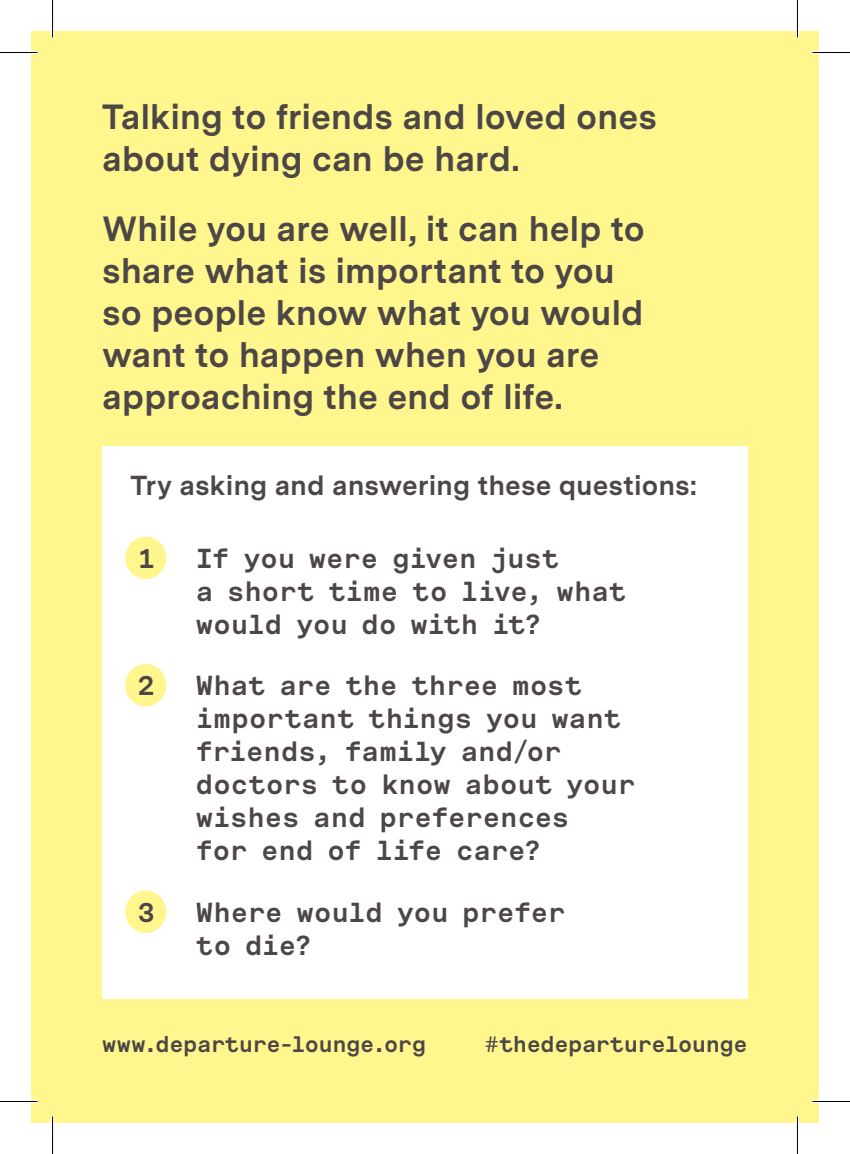
<style>
.page{position:relative;width:850px;height:1154px;background:#fff}
.page>*{position:absolute;margin:0;border:0;box-sizing:border-box;transform-origin:0 0}
.t1{font:700 35px/42px "Messina Sans";letter-spacing:-.005em;color:#4c4746}
.t2{font:700 27.5px/33px "Messina Sans Mono";color:#4c4746}
.t3{font:700 27.5px "Messina Sans";color:#4c4746}
.t4{font:700 22.5px "Messina Sans Mono";letter-spacing:-.015em;color:#4c4746}
</style>
<div class="page">
<div style="left:31px;top:31px;width:787px;height:1092px;background:#fff68d"></div>
<div style="left:102px;top:446px;width:645px;height:553px;background:#fff"></div>
<div style="left:125px;top:537px;width:41px;height:42px;background:#fff68d;border-radius:50%"></div>
<div style="left:125px;top:664px;width:41px;height:42px;background:#fff68d;border-radius:50%"></div>
<div style="left:125px;top:890px;width:41px;height:43px;background:#fff68d;border-radius:50%"></div>
<hr style="left:0;top:51px;width:38px;height:3px;background:#fff">
<hr style="left:812px;top:51px;width:37px;height:3px;background:#fff">
<hr style="left:0;top:1100px;width:38px;height:3px;background:#fff">
<hr style="left:812px;top:1100px;width:37px;height:3px;background:#fff">
<hr style="left:51px;top:0;width:3px;height:38px;background:#fff">
<hr style="left:51px;top:1116px;width:3px;height:38px;background:#fff">
<hr style="left:795px;top:0;width:3px;height:38px;background:#fff">
<hr style="left:795px;top:1116px;width:3px;height:38px;background:#fff">
<hr style="left:0;top:52px;width:38px;height:1px;background:#000">
<hr style="left:812px;top:52px;width:37px;height:1px;background:#000">
<hr style="left:0;top:1101px;width:38px;height:1px;background:#000">
<hr style="left:812px;top:1101px;width:37px;height:1px;background:#000">
<hr style="left:52px;top:0;width:1px;height:38px;background:#000">
<hr style="left:52px;top:1116px;width:1px;height:38px;background:#000">
<hr style="left:796px;top:0;width:1px;height:38px;background:#000">
<hr style="left:796px;top:1116px;width:1px;height:38px;background:#000">
<p class="t1" style="left:102px;top:95px;width:556px">Talking to friends and loved ones about dying can be hard.</p>
<p class="t1" style="left:102px;top:207px;width:544px">While you are well, it can help to share what is important to you so people know what you would want to happen when you are approaching the end of life.</p>
<p class="t3" style="left:130px;top:465px;width:567px">Try asking and answering these questions:</p>
<p class="t2" style="left:138px;top:540px;width:19px">1</p>
<p class="t2" style="left:196px;top:540px;width:431px">If you were given just<br>a short time to live, what would you do with it?</p>
<p class="t2" style="left:138px;top:668px;width:19px">2</p>
<p class="t2" style="left:196px;top:668px;width:440px">What are the three most important things you want friends, family and/or doctors to know about your wishes and preferences<br>for end of life care?</p>
<p class="t2" style="left:138px;top:894px;width:19px">3</p>
<p class="t2" style="left:196px;top:894px;width:370px">Where would you prefer to die?</p>
<p class="t4" style="left:102px;top:1026px;width:325px">www.departure-lounge.org</p>
<p class="t4" style="left:484px;top:1026px;width:264px">#thedeparturelounge</p>
</div>
